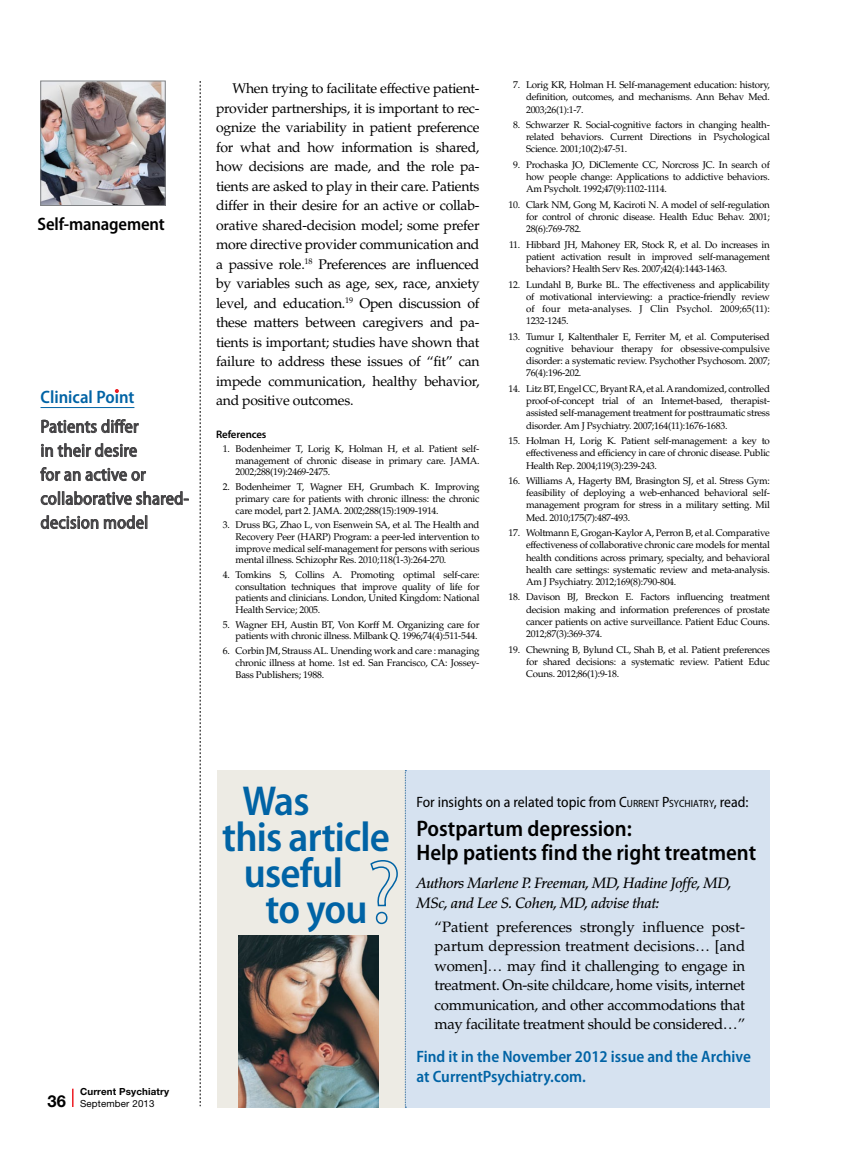
<style>
.page{position:relative;width:851px;height:1161px;background:#fff}
.page>*{position:absolute;margin:0;border:0;box-sizing:border-box;transform-origin:0 0}
.Article_Title{font:600 semi-condensed 42px/36px "Myriad Pro";letter-spacing:-.02em;color:#0063a5}
.t1{font:600 semi-condensed 22.5px/24px "Myriad Pro";color:#000}
.Clinical_Point{font:semi-condensed 18px/24px "Myriad Pro";letter-spacing:.01em;color:#414042}
.t2{font:600 semi-condensed 18px "Myriad Pro";letter-spacing:-.01em;color:#000}
.t3{font:600 semi-condensed 18px "Myriad Pro";color:#0063a5}
.t4{font:600 semi-condensed 16.5px/19.5px "Myriad Pro";color:#0063a5}
.Body_1{font:15px/19.5px "Palatino LT Std";letter-spacing:-.02em;color:#000;text-align:justify}
.Body_1-2{font:italic 500 15px/19.5px "Palatino LT Std";letter-spacing:-.02em;color:#000}
.t5{font:semi-condensed 15px "Myriad Pro";color:#000}
.Body_2{font:14.1px/19.5px "Palatino LT Std";letter-spacing:-.02em;color:#000;text-align:justify}
.Reference_Hed{font:600 10.8px "Myriad Pro";letter-spacing:-.01em;color:#000}
.References{font:9.75px/12.3px "Palatino LT Std";letter-spacing:-.025em;color:#000;text-align:justify}
.t6{font:700 9.75px/12px "Helvetica Neue LT Std";letter-spacing:.015em;color:#000}
.s1{font-size:16.5px}
.s2{font-weight:400}
.s3{font-style:inherit}
.s4{font-size:10.5px}
</style>
<div class="page">
<img style="left:42px;top:83px;width:121px;height:121px">
<div style="left:40px;top:81px;width:125px;height:125px;border:1px solid #808285"></div>
<svg style="left:200px;top:81px;width:1px;height:1025px"></svg>
<svg style="left:72px;top:1089px;width:2px;height:18px"></svg>
<hr style="left:40px;top:407px;width:94px;height:1px;background:#0063a5">
<svg style="left:41px;top:419px;width:98px;height:15px"></svg>
<svg style="left:41px;top:443px;width:96px;height:15px"></svg>
<svg style="left:40px;top:467px;width:106px;height:15px"></svg>
<svg style="left:41px;top:491px;width:148px;height:15px"></svg>
<svg style="left:41px;top:515px;width:57px;height:15px"></svg>
<svg style="left:104px;top:515px;width:43px;height:14px"></svg>
<svg style="left:115px;top:389px;width:4px;height:4px"></svg>
<div style="left:399px;top:770px;width:371px;height:337px;background:#d6e2f0"></div>
<div style="left:217px;top:770px;width:188px;height:337px;background:#edebe4"></div>
<svg style="left:405px;top:770px;width:1px;height:338px"></svg>
<svg style="left:370px;top:860px;width:28px;height:65px"></svg>
<img style="left:238px;top:936px;width:140px;height:171px">
<h3 class="t2" style="left:37px;top:213px;width:129px">Self-management</h3>
<p class="t3" style="left:40px;top:386px;width:95px">Clinical Point</p>
<p class="Clinical_Point" style="left:40px;top:414px;width:150px">Patients differ<br>in their desire<br>for an active or collaborative shared&shy;decision model</p>
<p class="Body_2" style="left:216px;top:79px;width:265px;text-indent:16px">When trying to facilitate effective patient&shy;provider partnerships, it is important to rec&shy;ognize the variability in patient preference for what and how information is shared, how decisions are made, and the role pa&shy;tients are asked to play in their care. Patients differ in their desire for an active or collab&shy;orative shared-decision model; some prefer more directive provider communication and a passive role.<sup>18</sup> Preferences are influenced by variables such as age, sex, race, anxiety level, and education.<sup>19</sup> Open discussion of these matters between caregivers and pa&shy;tients is important; studies have shown that failure to address these issues of “fit” can impede communication, healthy behavior, and positive outcomes.</p>
<p class="Reference_Hed" style="left:216px;top:428px;width:52px">References</p>
<p class="References" style="left:236px;top:443px;width:245px;line-height:11.7px;text-indent:-13px">1. Bodenheimer T, Lorig K, Holman H, et al. Patient self&shy;management of chronic disease in primary care. JAMA.<br>2002;288(19):2469-2475.</p>
<p class="References" style="left:236px;top:481px;width:245px;line-height:11.7px;text-indent:-13px">2. Bodenheimer T, Wagner EH, Grumbach K. Improving primary care for patients with chronic illness: the chronic care model, part 2. JAMA. 2002;288(15):1909-1914.</p>
<p class="References" style="left:236px;top:519px;width:245px;line-height:11.7px;text-indent:-13px">3. Druss BG, Zhao L, von Esenwein SA, et al. The Health and Recovery Peer (HARP) Program: a peer-led intervention to improve medical self-management for persons with serious mental illness. Schizophr Res. 2010;118(1-3):264-270.</p>
<p class="References" style="left:236px;top:569px;width:245px;line-height:11.7px;text-indent:-13px">4. Tomkins S, Collins A. Promoting optimal self-care: consultation techniques that improve quality of life for patients and clinicians. London, United Kingdom: National Health Service; 2005.</p>
<p class="References" style="left:223px;top:619px;width:258px;line-height:11.7px;text-align:right">5. Wagner EH, Austin BT, Von Korff M. Organizing care for patients with chronic illness. Milbank Q. 1996;74(4):511-544.</p>
<p class="References" style="left:236px;top:645px;width:245px;line-height:11.7px;text-indent:-13px">6. Corbin JM, Strauss AL. Unending work and care : managing chronic illness at home. 1st ed. San Francisco, CA: Jossey-Bass Publishers; 1988.</p>
<p class="References" style="left:526px;top:79px;width:245px;text-indent:-13px">7. Lorig KR, Holman H. Self-management education: history, definition, outcomes, and mechanisms. Ann Behav Med.<br>2003;26(1):1-7.</p>
<p class="References" style="left:526px;top:119px;width:245px;text-indent:-13px">8. Schwarzer R. Social-cognitive factors in changing health&shy;related behaviors. Current Directions in Psychological Science. 2001;10(2):47-51.</p>
<p class="References" style="left:526px;top:159px;width:245px;text-indent:-13px">9. Prochaska JO, DiClemente CC, Norcross JC. In search of how people change: Applications to addictive behaviors.<br>Am Psycholt. 1992;47(9):1102-1114.</p>
<p class="References" style="left:526px;top:199px;width:245px;text-indent:-17px">10. Clark NM, Gong M, Kaciroti N. A model of self-regulation for control of chronic disease. Health Educ Behav. 2001; 28(6):769-782.</p>
<p class="References" style="left:526px;top:239px;width:245px;text-indent:-17px">11. Hibbard JH, Mahoney ER, Stock R, et al. Do increases in patient activation result in improved self-management behaviors? Health Serv Res. 2007;42(4):1443-1463.</p>
<p class="References" style="left:526px;top:278px;width:245px;text-indent:-17px">12. Lundahl B, Burke BL. The effectiveness and applicability of motivational interviewing: a practice-friendly review of four meta-analyses. J Clin Psychol. 2009;65(11):<br>1232-1245.</p>
<p class="References" style="left:526px;top:331px;width:245px;text-indent:-17px">13. Tumur I, Kaltenthaler E, Ferriter M, et al. Computerised cognitive behaviour therapy for obsessive-compulsive disorder: a systematic review. Psychother Psychosom. 2007; 76(4):196-202.</p>
<p class="References" style="left:526px;top:383px;width:245px;text-indent:-17px">14. Litz BT, Engel CC, Bryant RA, et al. A randomized, controlled proof-of-concept trial of an Internet-based, therapist&shy;assisted self-management treatment for posttraumatic stress disorder. Am J Psychiatry. 2007;164(11):1676-1683.</p>
<p class="References" style="left:526px;top:435px;width:245px;text-indent:-17px">15. Holman H, Lorig K. Patient self-management: a key to effectiveness and efficiency in care of chronic disease. Public Health Rep. 2004;119(3):239-243.</p>
<p class="References" style="left:526px;top:475px;width:245px;text-indent:-17px">16. Williams A, Hagerty BM, Brasington SJ, et al. Stress Gym: feasibility of deploying a web-enhanced behavioral self&shy;management program for stress in a military setting. Mil Med. 2010;175(7):487-493.</p>
<p class="References" style="left:526px;top:527px;width:245px;text-indent:-17px">17. Woltmann E, Grogan-Kaylor A, Perron B, et al. Comparative effectiveness of collaborative chronic care models for mental health conditions across primary, specialty, and behavioral health care settings: systematic review and meta-analysis.<br>Am J Psychiatry. 2012;169(8):790-804.</p>
<p class="References" style="left:526px;top:591px;width:245px;text-indent:-17px">18. Davison BJ, Breckon E. Factors influencing treatment decision making and information preferences of prostate cancer patients on active surveillance. Patient Educ Couns.<br>2012;87(3):369-374.</p>
<p class="References" style="left:526px;top:643px;width:245px;text-indent:-17px">19. Chewning B, Bylund CL, Shah B, et al. Patient preferences for shared decisions: a systematic review. Patient Educ Couns. 2012;86(1):9-18.</p>
<p class="t6" style="left:47px;top:1085px;width:123px;text-indent:33px">Current Psychiatry<br><span class="s1">36</span> <span class="s2">September 2013</span></p>
<p class="Article_Title" style="left:222px;top:782px;width:169px;text-indent:20px">Was<br>this article</p>
<p class="Article_Title" style="left:244px;top:854px;width:125px;text-align:center">useful to you</p>
<h1 class="t5" style="left:416px;top:793px;width:333px">For insights on a related topic from <span class="s3">C</span><span class="s4">URRENT</span> <span class="s3">P</span><span class="s4">SYCHIATRY</span>, read:</h1>
<h1 class="t1" style="left:416px;top:816px;width:341px">Postpartum depression:<br>Help patients find the right treatment</h1>
<p class="Body_1-2" style="left:416px;top:874px;width:317px">Authors Marlene P. Freeman, MD, Hadine Joffe, MD,<br>MSc, and Lee S. Cohen, MD, advise that:</p>
<p class="Body_1" style="left:434px;top:917px;width:312px">“Patient preferences strongly influence post&shy;partum depression treatment decisions… [and women]… may find it challenging to engage in treatment. On-site childcare, home visits, internet communication, and other accommodations that may facilitate treatment should be considered…”</p>
<h1 class="t4" style="left:416px;top:1047px;width:336px">Find it in the November 2012 issue and the Archive at CurrentPsychiatry.com.</h1>
</div>
